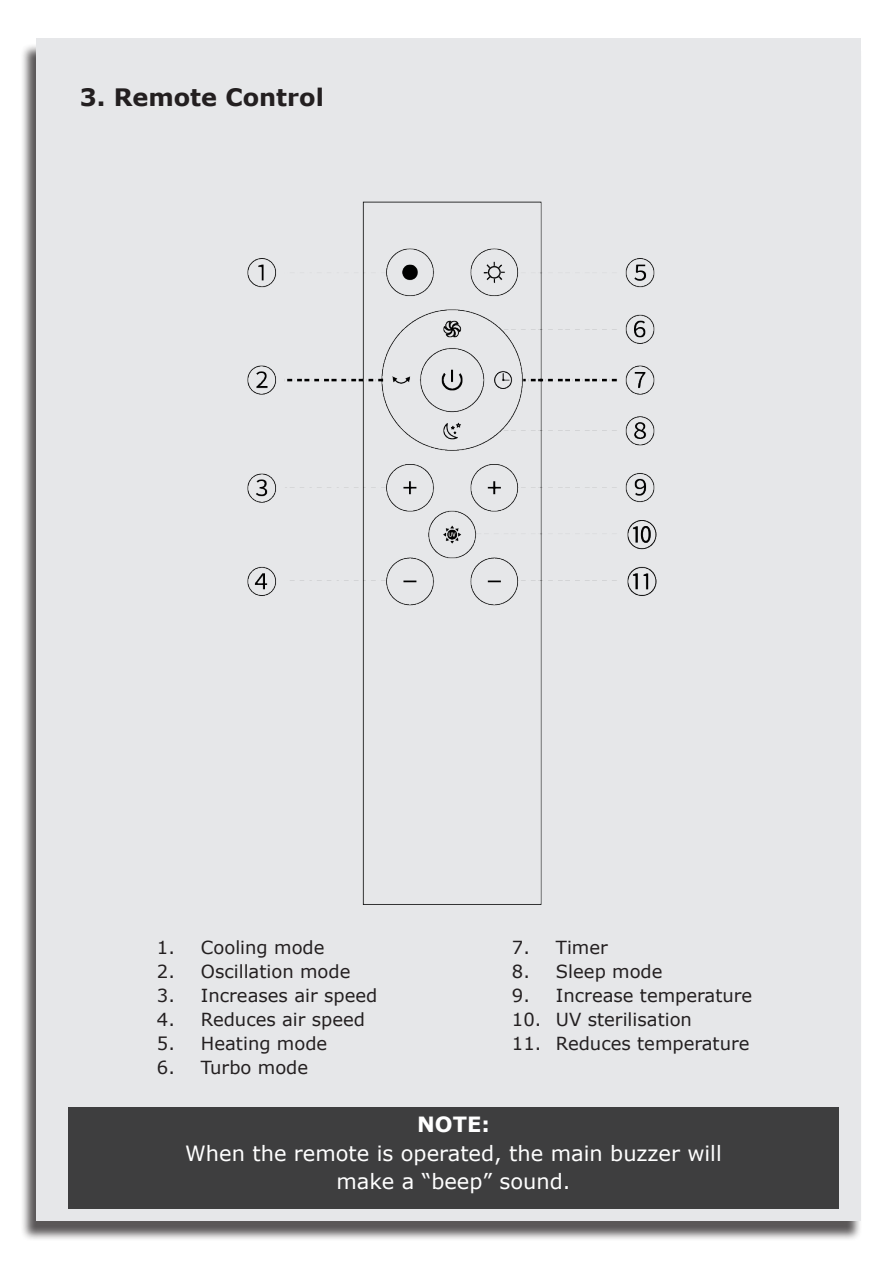
<style>
.page{position:relative;width:893px;height:1263px;background:#fff}
.page>*{position:absolute;margin:0;border:0;box-sizing:border-box;transform-origin:0 0}
.t1{font:700 24px "Verdana";color:#231f20}
.t2{font:21px/28.5px "Verdana";color:#fff;text-align:center}
.t3{font:700 21px "Verdana";color:#fff}
.t4{font:18px "Verdana";color:#231f20}
</style>
<div class="page">
<div style="left:20px;top:43px;width:842px;height:1199px;background:#231f20;opacity:.75"></div>
<div style="left:36px;top:38px;width:825px;height:1182px;background:#e6e7e9"></div>
<div style="left:68px;top:1108px;width:771px;height:101px;background:#3e3e3f"></div>
<img style="left:247px;top:201px;width:410px;height:704px">
<p class="t1" style="left:80px;top:81px;width:246px">3. Remote Control</p>
<p class="t4" style="left:157px;top:935px;width:169px">1. Cooling mode</p>
<p class="t4" style="left:157px;top:959px;width:195px">2. Oscillation mode</p>
<p class="t4" style="left:157px;top:983px;width:222px">3. Increases air speed</p>
<p class="t4" style="left:157px;top:1007px;width:210px">4. Reduces air speed</p>
<p class="t4" style="left:157px;top:1031px;width:172px">5. Heating mode</p>
<p class="t4" style="left:157px;top:1055px;width:153px">6. Turbo mode</p>
<p class="t4" style="left:512px;top:935px;width:97px">7. Timer</p>
<p class="t4" style="left:512px;top:959px;width:152px">8. Sleep mode</p>
<p class="t4" style="left:512px;top:983px;width:242px">9. Increase temperature</p>
<p class="t4" style="left:512px;top:1007px;width:182px">10. UV sterilisation</p>
<p class="t4" style="left:512px;top:1031px;width:239px">11. Reduces temperature</p>
<p class="t3" style="left:417px;top:1111px;width:74px">NOTE:</p>
<p class="t2" style="left:185px;top:1139px;width:538px">When the remote is operated, the main buzzer will make a “beep” sound.</p>
</div>
